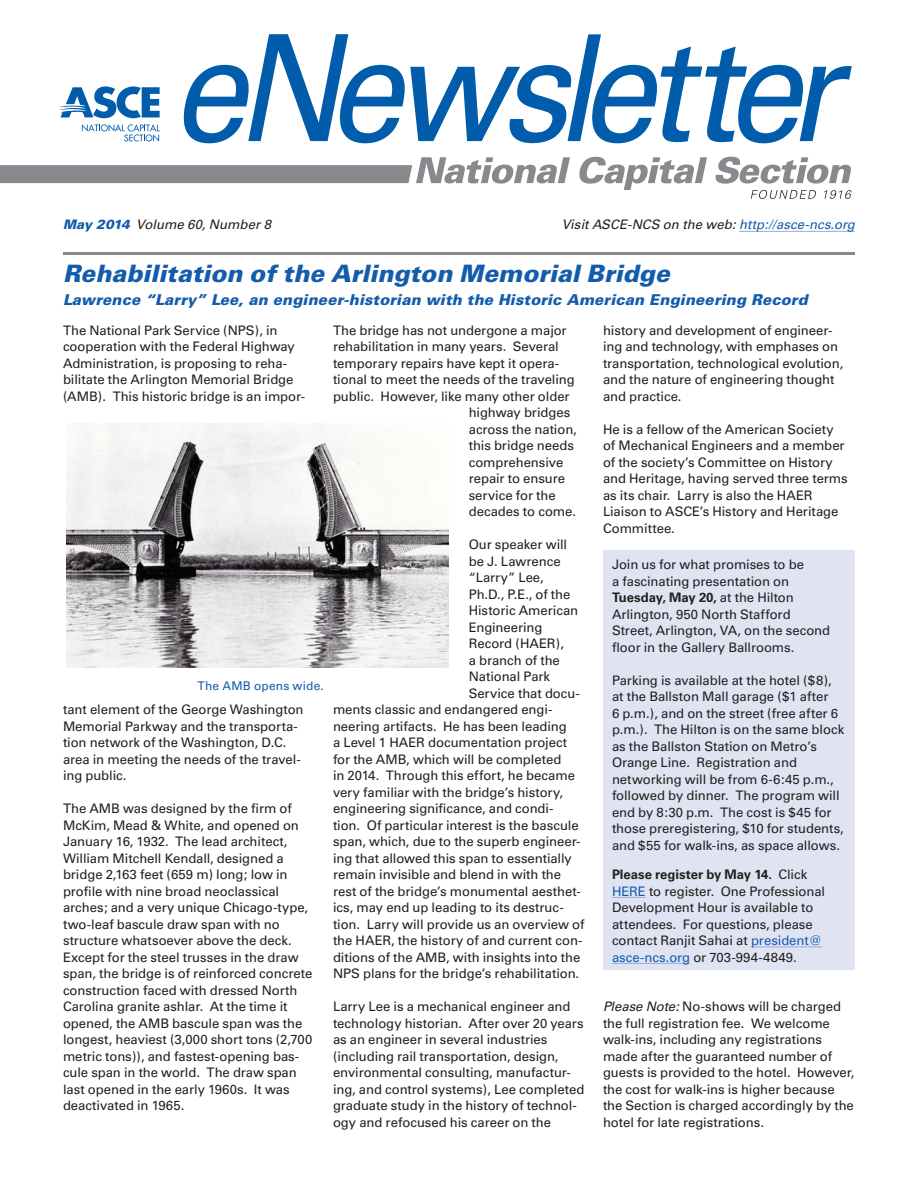
<style>
.page{position:relative;width:918px;height:1188px;background:#fff}
.page>*{position:absolute;margin:0;border:0;box-sizing:border-box;transform-origin:0 0}
.Head_1{font:italic 900 24px "Univers";color:#135cab}
.Head_2_Subhead{font:italic 900 15px "Univers";letter-spacing:.01em;color:#135cab}
.Text_1_No_Indent{font:13.2px/16.5px "Univers";letter-spacing:-.005em;color:#231f20}
.Head_2_Subhead-2{font:13.2px/16.5px "Univers";letter-spacing:-.005em;color:#231f20}
.t1{font:italic 13.2px "Univers";color:#231f20}
.t2{font:12px "Univers";letter-spacing:.015em;color:#135cab}
.s1{font-weight:900;color:#135cab}
.s2{color:#135cab}
.s3{font-weight:700}
.s4{font-style:italic}
</style>
<div class="page">
<hr style="left:739px;top:231px;width:116px;height:1px;background:#9baad6">
<hr style="left:63px;top:252px;width:792px;height:3px;background:#87898c">
<svg style="left:579px;top:157px;width:128px;height:33px"></svg>
<svg style="left:715px;top:157px;width:136px;height:27px"></svg>
<svg style="left:0;top:157px;width:570px;height:27px"></svg>
<svg style="left:751px;top:190px;width:65px;height:9px"></svg>
<svg style="left:824px;top:190px;width:28px;height:9px"></svg>
<svg style="left:183px;top:35px;width:669px;height:108px"></svg>
<svg style="left:60px;top:86px;width:100px;height:32px"></svg>
<svg style="left:82px;top:124px;width:78px;height:18px"></svg>
<img style="left:66px;top:423px;width:382px;height:245px">
<div style="left:603px;top:550px;width:252px;height:420px;background:#e0e4f2"></div>
<hr style="left:612px;top:897px;width:34px;height:1px;background:#9baad6">
<hr style="left:751px;top:946px;width:71px;height:1px;background:#9baad6">
<hr style="left:612px;top:963px;width:78px;height:1px;background:#9baad6">
<p class="t1" style="left:63px;top:217px;width:209px"><span class="s1">May 2014</span> Volume 60, Number 8</p>
<p class="t1" style="left:562px;top:217px;width:295px">Visit ASCE-NCS on the web: <span class="s2">http://asce-ncs.org</span></p>
<p class="Head_1" style="left:63px;top:258px;width:608px">Rehabilitation of the Arlington Memorial Bridge</p>
<p class="Head_2_Subhead" style="left:63px;top:290px;width:746px">Lawrence “Larry” Lee, an engineer-historian with the Historic American Engineering Record</p>
<p class="Text_1_No_Indent" style="left:63px;top:322px;width:244px">The National Park Service (NPS), in cooperation with the Federal Highway Administration, is proposing to reha&shy;bilitate the Arlington Memorial Bridge (AMB). This historic bridge is an impor-</p>
<p class="Text_1_No_Indent" style="left:603px;top:322px;width:242px">history and development of engineer&shy;ing and technology, with emphases on transportation, technological evolution, and the nature of engineering thought and practice.</p>
<p class="Text_1_No_Indent" style="left:603px;top:421px;width:246px">He is a fellow of the American Society of Mechanical Engineers and a member of the society’s Committee on History and Heritage, having served three terms as its chair. Larry is also the HAER Liaison to ASCE’s History and Heritage Committee.</p>
<p class="Text_1_No_Indent" style="left:333px;top:322px;width:235px">The bridge has not undergone a major</p>
<p class="Text_1_No_Indent" style="left:333px;top:338px;width:227px">rehabilitation in many years. Several</p>
<p class="Text_1_No_Indent" style="left:333px;top:355px;width:228px">temporary repairs have kept it opera-</p>
<p class="Text_1_No_Indent" style="left:333px;top:371px;width:243px">tional to meet the needs of the traveling</p>
<p class="Text_1_No_Indent" style="left:333px;top:388px;width:238px">public. However, like many other older</p>
<p class="Text_1_No_Indent" style="left:469px;top:404px;width:103px">highway bridges</p>
<p class="Text_1_No_Indent" style="left:469px;top:421px;width:110px">across the nation,</p>
<p class="Text_1_No_Indent" style="left:469px;top:437px;width:107px">this bridge needs</p>
<p class="Text_1_No_Indent" style="left:469px;top:454px;width:96px">comprehensive</p>
<p class="Text_1_No_Indent" style="left:469px;top:470px;width:98px">repair to ensure</p>
<p class="Text_1_No_Indent" style="left:469px;top:487px;width:89px">service for the</p>
<p class="Text_1_No_Indent" style="left:469px;top:503px;width:109px">decades to come.</p>
<p class="Text_1_No_Indent" style="left:469px;top:536px;width:100px">Our speaker will</p>
<p class="Text_1_No_Indent" style="left:469px;top:553px;width:94px">be J. Lawrence</p>
<p class="Text_1_No_Indent" style="left:469px;top:569px;width:77px">“Larry” Lee,</p>
<p class="Text_1_No_Indent" style="left:469px;top:586px;width:103px">Ph.D., P.E., of the</p>
<p class="Text_1_No_Indent" style="left:469px;top:602px;width:111px">Historic American</p>
<p class="Text_1_No_Indent" style="left:469px;top:619px;width:75px">Engineering</p>
<p class="Text_1_No_Indent" style="left:469px;top:635px;width:97px">Record (HAER),</p>
<p class="Text_1_No_Indent" style="left:469px;top:652px;width:93px">a branch of the</p>
<p class="Text_1_No_Indent" style="left:469px;top:668px;width:83px">National Park</p>
<p class="Text_1_No_Indent" style="left:469px;top:685px;width:113px">Service that docu-</p>
<p class="Text_1_No_Indent" style="left:333px;top:701px;width:221px">ments classic and endangered engi-</p>
<p class="Text_1_No_Indent" style="left:333px;top:718px;width:235px">neering artifacts. He has been leading</p>
<p class="Text_1_No_Indent" style="left:333px;top:734px;width:236px">a Level 1 HAER documentation project</p>
<p class="Text_1_No_Indent" style="left:333px;top:751px;width:230px">for the AMB, which will be completed</p>
<p class="Text_1_No_Indent" style="left:333px;top:767px;width:244px">in 2014. Through this effort, he became</p>
<p class="Text_1_No_Indent" style="left:333px;top:784px;width:232px">very familiar with the bridge’s history,</p>
<p class="Text_1_No_Indent" style="left:333px;top:800px;width:222px">engineering significance, and condi-</p>
<p class="Text_1_No_Indent" style="left:333px;top:817px;width:247px">tion. Of particular interest is the bascule</p>
<p class="Text_1_No_Indent" style="left:333px;top:833px;width:249px">span, which, due to the superb engineer-</p>
<p class="Text_1_No_Indent" style="left:333px;top:850px;width:240px">ing that allowed this span to essentially</p>
<p class="Text_1_No_Indent" style="left:333px;top:866px;width:230px">remain invisible and blend in with the</p>
<p class="Text_1_No_Indent" style="left:333px;top:883px;width:249px">rest of the bridge’s monumental aesthet-</p>
<p class="Text_1_No_Indent" style="left:333px;top:899px;width:232px">ics, may end up leading to its destruc-</p>
<p class="Text_1_No_Indent" style="left:333px;top:916px;width:253px">tion. Larry will provide us an overview of</p>
<p class="Text_1_No_Indent" style="left:333px;top:932px;width:251px">the HAER, the history of and current con-</p>
<p class="Text_1_No_Indent" style="left:333px;top:949px;width:249px">ditions of the AMB, with insights into the</p>
<p class="Text_1_No_Indent" style="left:333px;top:965px;width:248px">NPS plans for the bridge’s rehabilitation.</p>
<p class="Text_1_No_Indent" style="left:333px;top:998px;width:253px">Larry Lee is a mechanical engineer and technology historian. After over 20 years as an engineer in several industries (including rail transportation, design, environmental consulting, manufactur&shy;ing, and control systems), Lee completed graduate study in the history of technol&shy;ogy and refocused his career on the</p>
<p class="Head_2_Subhead-2" style="left:612px;top:556px;width:220px">Join us for what promises to be<br>a fascinating presentation on<br><span class="s3">Tuesday, May 20,</span> at the Hilton<br>Arlington, 950 North Stafford<br>Street, Arlington, VA, on the second floor in the Gallery Ballrooms.</p>
<p class="Head_2_Subhead-2" style="left:612px;top:672px;width:234px">Parking is available at the hotel ($8), at the Ballston Mall garage ($1 after<br>6 p.m.), and on the street (free after 6 p.m.). The Hilton is on the same block as the Ballston Station on Metro’s Orange Line. Registration and networking will be from 6-6:45 p.m., followed by dinner. The program will end by 8:30 p.m. The cost is $45 for those preregistering, $10 for students, and $55 for walk-ins, as space allows.</p>
<p class="Text_1_No_Indent" style="left:612px;top:866px;width:215px"><span class="s3">Please register by May 14.</span> Click <span class="s2">HERE</span> to register. One Professional Development Hour is available to attendees. For questions, please contact Ranjit Sahai at <span class="s2">president@ asce-ncs.org</span> or 703-994-4849.</p>
<p class="t2" style="left:198px;top:679px;width:128px">The AMB opens wide.</p>
<p class="Text_1_No_Indent" style="left:63px;top:701px;width:242px">tant element of the George Washington<br>Memorial Parkway and the transporta&shy;tion network of the Washington, D.C. area in meeting the needs of the travel&shy;ing public.</p>
<p class="Text_1_No_Indent" style="left:63px;top:800px;width:251px">The AMB was designed by the firm of McKim, Mead &amp; White, and opened on January 16, 1932. The lead architect, William Mitchell Kendall, designed a bridge 2,163 feet (659 m) long; low in profile with nine broad neoclassical arches; and a very unique Chicago-type, two-leaf bascule draw span with no structure whatsoever above the deck.<br>Except for the steel trusses in the draw span, the bridge is of reinforced concrete construction faced with dressed North Carolina granite ashlar. At the time it opened, the AMB bascule span was the longest, heaviest (3,000 short tons (2,700 metric tons)), and fastest-opening bas&shy;cule span in the world. The draw span last opened in the early 1960s. It was deactivated in 1965.</p>
<p class="Text_1_No_Indent" style="left:603px;top:998px;width:253px"><span class="s4">Please Note:</span> No-shows will be charged the full registration fee. We welcome walk-ins, including any registrations made after the guaranteed number of guests is provided to the hotel. However, the cost for walk-ins is higher because the Section is charged accordingly by the hotel for late registrations.</p>
</div>
